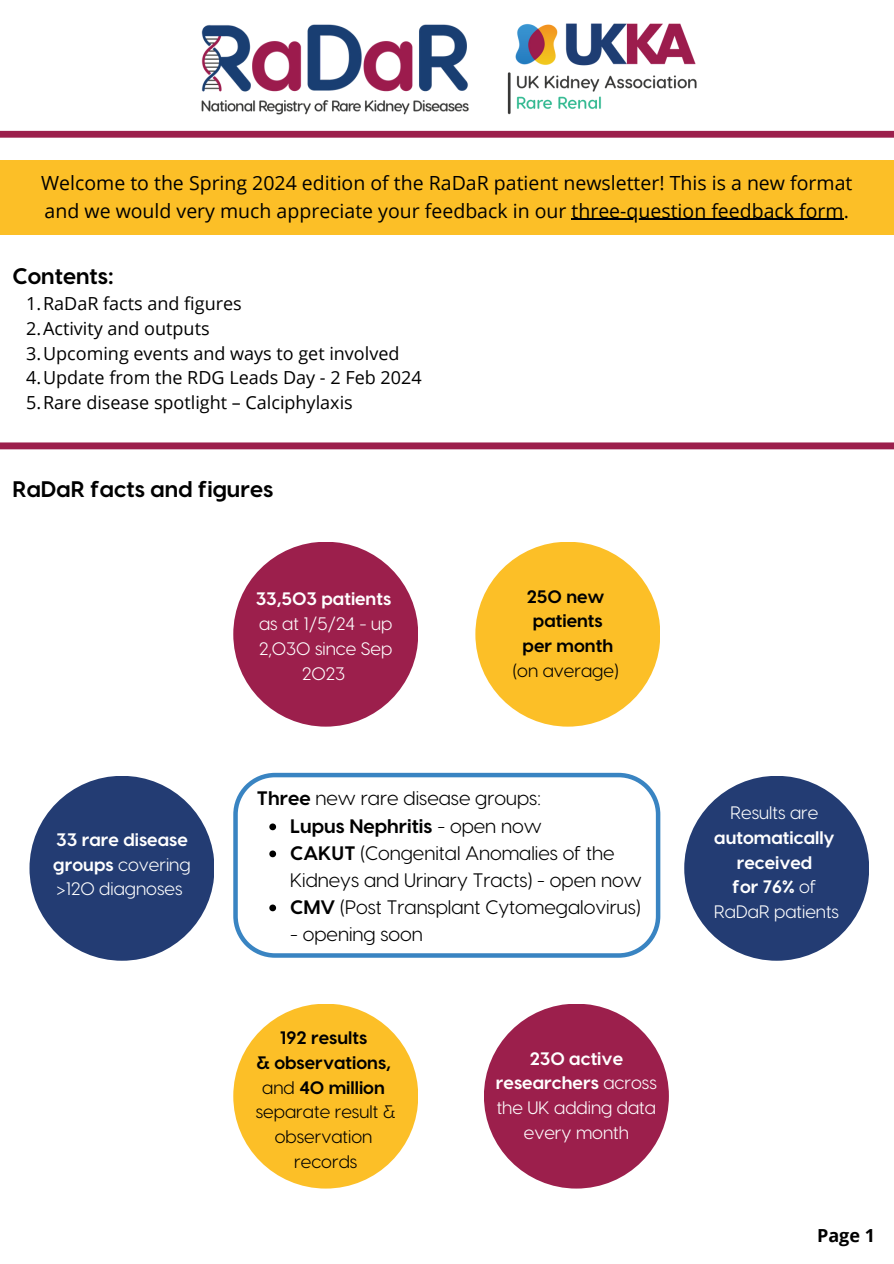
<style>
.page{position:relative;width:894px;height:1264px;background:#fff}
.page>*{position:absolute;margin:0;border:0;box-sizing:border-box;transform-origin:0 0}
.t1{font:700 22.5px "Visby CF";color:#000}
.t2{font:19.5px/27px "Open Sans";color:#000}
.t3{font:19.5px/27px "Visby CF";color:#000}
.t4{font:700 19.5px "Visby CF";color:#000}
.t5{font:18px "Open Sans";color:#000}
.t6{font:18px/24.8px "Visby CF";color:#fff;text-align:center}
.t7{font:700 18px "Visby CF";color:#000}
.t8{font:18px/24.8px "Visby CF";color:#000;text-align:center}
.t9{font:700 18px "Visby CF";color:#fff}
.t10{font:700 18px "Open Sans";color:#000}
.s1{font-weight:700}
.s2{font-weight:400}
</style>
<div class="page">
<div style="left:0;top:160px;width:893px;height:74px;background:#fcbf27"></div>
<hr style="left:571px;top:219px;width:272px;height:1px;background:#000">
<img style="left:201px;top:23px;width:496px;height:88px">
<svg style="left:0;top:111px;width:893px;height:27px"></svg>
<div style="left:475px;top:541px;width:185px;height:185px;background:#fcbf27;border-radius:50%"></div>
<div style="left:29px;top:775px;width:185px;height:185px;background:#233c73;border-radius:50%"></div>
<div style="left:684px;top:775px;width:185px;height:185px;background:#233c73;border-radius:50%"></div>
<svg style="left:233px;top:772px;width:426px;height:185px"></svg>
<svg style="left:269px;top:823px;width:7px;height:7px"></svg>
<svg style="left:269px;top:850px;width:7px;height:7px"></svg>
<svg style="left:269px;top:904px;width:7px;height:7px"></svg>
<div style="left:233px;top:541px;width:185px;height:185px;background:#9c1f4c;border-radius:50%"></div>
<div style="left:484px;top:1003px;width:184px;height:185px;background:#9c1f4c;border-radius:50%"></div>
<div style="left:233px;top:1003px;width:185px;height:185px;background:#fcbf27;border-radius:50%"></div>
<svg style="left:0;top:442px;width:893px;height:8px;background:#a93e65"></svg>
<p class="t2" style="left:41px;top:169px;width:812px">Welcome to the Spring 2024 edition of the RaDaR patient newsletter! This is a new format and we would very much appreciate your feedback in our three-question feedback form.</p>
<p class="t1" style="left:12px;top:261px;width:103px">Contents:</p>
<p class="t5" style="left:26px;top:291px;width:217px">1.RaDaR facts and figures</p>
<p class="t5" style="left:26px;top:315px;width:185px">2.Activity and outputs</p>
<p class="t5" style="left:26px;top:340px;width:375px">3.Upcoming events and ways to get involved</p>
<p class="t5" style="left:26px;top:365px;width:397px">4.Update from the RDG Leads Day - 2 Feb 2024</p>
<p class="t5" style="left:26px;top:390px;width:328px">5.Rare disease spotlight – Calciphylaxis</p>
<p class="t1" style="left:12px;top:474px;width:262px">RaDaR facts and figures</p>
<p class="t9" style="left:256px;top:587px;width:137px">33,503 patients</p>
<p class="t6" style="left:259px;top:610px;width:135px">as at 1/5/24 - up<br>2,030 since Sep<br>2023</p>
<h1 class="t7" style="left:526px;top:584px;width:79px">250 new</h1>
<p class="t7" style="left:533px;top:609px;width:71px">patients</p>
<p class="t7" style="left:522px;top:634px;width:92px">per month</p>
<p class="t8" style="left:512px;top:657px;width:107px">(on average)</p>
<p class="t6" style="left:53px;top:826px;width:139px;text-align:left"><span class="s1">33 rare disease groups</span> covering &gt;120 diagnoses</p>
<p class="t3" style="left:257px;top:784px;width:285px"><span class="s1">Three</span> new rare disease groups:</p>
<p class="t4" style="left:290px;top:812px;width:253px">Lupus Nephritis <span class="s2">- open now</span></p>
<p class="t3" style="left:290px;top:838px;width:353px"><span class="s1">CAKUT</span> (Congenital Anomalies of the<br>Kidneys and Urinary Tracts) - open now</p>
<p class="t3" style="left:290px;top:892px;width:352px"><span class="s1">CMV</span> (Post Transplant Cytomegalovirus)</p>
<p class="t3" style="left:290px;top:919px;width:134px">- opening soon</p>
<p class="t7" style="left:280px;top:1025px;width:89px">192 results</p>
<p class="t7" style="left:256px;top:1050px;width:136px">&amp; observations,</p>
<p class="t7" style="left:262px;top:1075px;width:124px"><span class="s2">and</span> 40 million</p>
<p class="t8" style="left:256px;top:1098px;width:141px">separate result &amp; observation</p>
<p class="t8" style="left:294px;top:1148px;width:65px">records</p>
<p class="t6" style="left:496px;top:1044px;width:162px"><span class="s1">230 active researchers</span> across the UK adding data every month</p>
<p class="t6" style="left:730px;top:799px;width:89px">Results are</p>
<p class="t9" style="left:714px;top:825px;width:122px">automatically</p>
<h1 class="t9" style="left:736px;top:850px;width:77px">received</h1>
<p class="t9" style="left:732px;top:875px;width:85px">for 76% <span class="s2">of</span></p>
<p class="t6" style="left:714px;top:898px;width:126px">RaDaR patients</p>
<p class="t10" style="left:816px;top:1223px;width:59px">Page 1</p>
</div>
